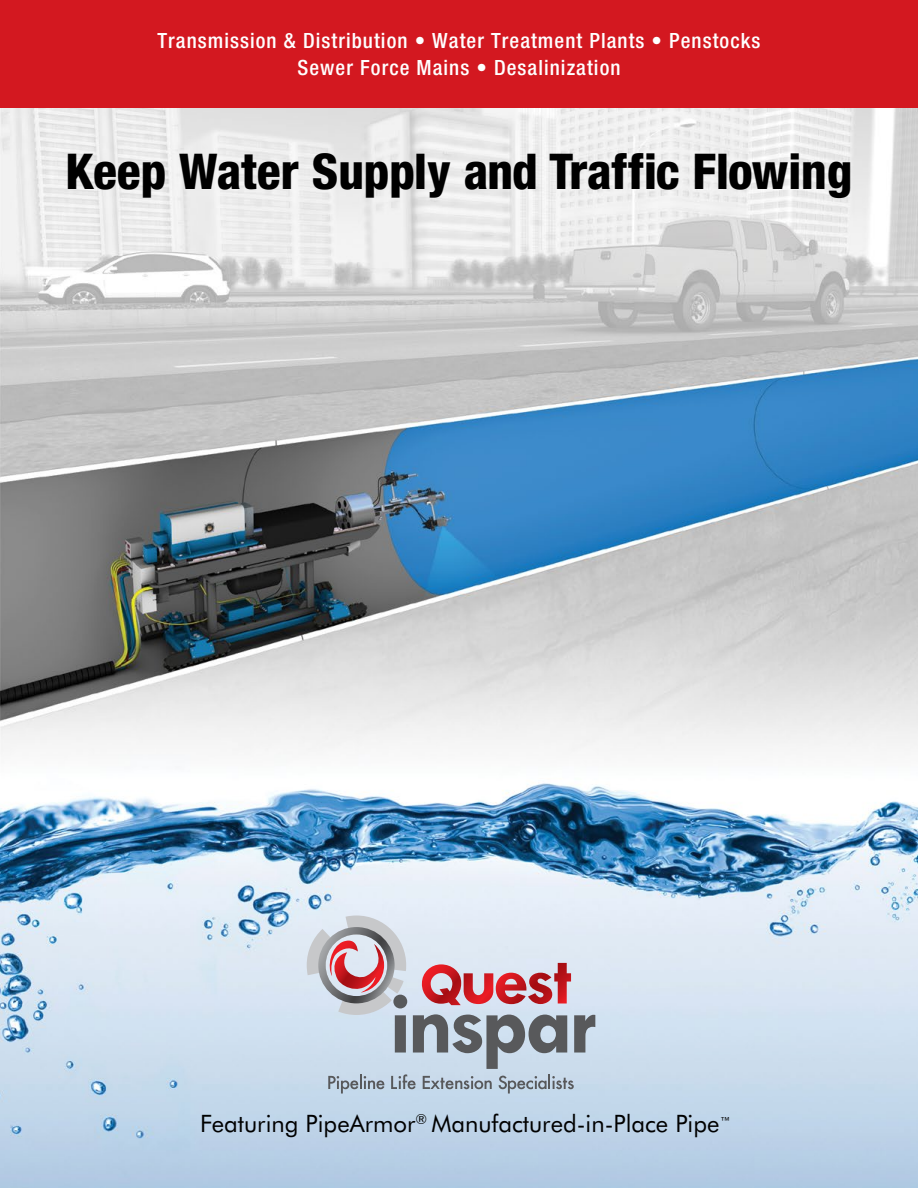
<style>
.page{position:relative;width:918px;height:1188px;background:#fff}
.page>*{position:absolute;margin:0;border:0;box-sizing:border-box;transform-origin:0 0}
.t1{font:800 condensed 49.35px "Helvetica Neue";color:#000}
.t2{font:24px "Futura BT";color:#000}
.t3{font:500 condensed 21px/27px "Helvetica Neue";letter-spacing:.05em;color:#fff;text-align:center}
</style>
<div class="page">
<img style="left:0;top:108px;width:918px;height:1080px">
<div style="left:0;top:0;width:918px;height:108px;background:#d31820"></div>
<svg style="left:307px;top:916px;width:288px;height:178px;background:#c0bbc5"></svg>
<p class="t3" style="left:157px;top:27px;width:605px">Transmission &amp; Distribution • Water Treatment Plants • Penstocks<br>Sewer Force Mains • Desalinization</p>
<h1 class="t1" style="left:65px;top:141px;width:789px">Keep Water Supply and Traffic Flowing</h1>
<p class="t2" style="left:200px;top:1109px;width:532px">Featuring PipeArmor<sup>®</sup> Manufactured-in-Place Pipe<sup>™</sup></p>
</div>
